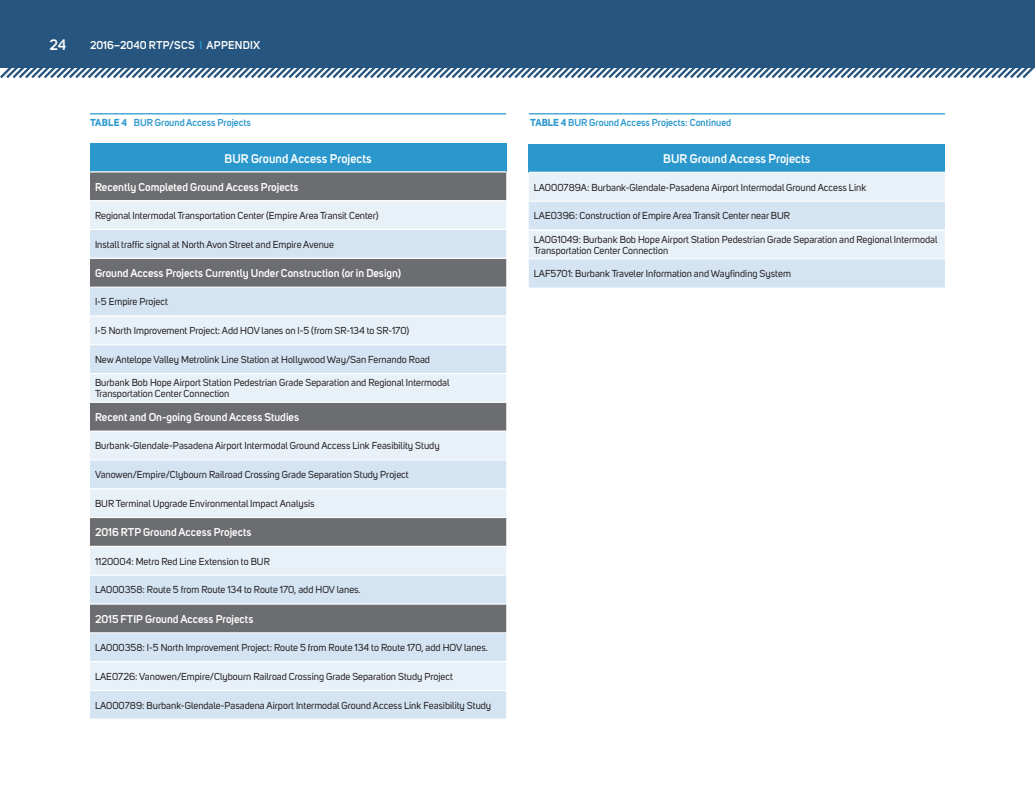
<style>
.page{position:relative;width:1035px;height:810px;background:#fff}
.page>*{position:absolute;margin:0;border:0;box-sizing:border-box;transform-origin:0 0}
.t1{font:600 15px "Uni Sans";color:#fff}
.Table_Column_Heading{font:600 12.5px "Uni Sans";color:#fff}
.Table_Row_Heading{font:600 11.25px "Uni Sans";color:#fff}
.Table_Row_Heading-2{font:600 11.25px "Uni Sans";letter-spacing:.02em;color:#fff}
.Table_BodyTextLeft{font:10px/11.2px "Uni Sans";color:#231f20}
.Table_TitleCont{font:600 10px "Uni Sans";color:#2b98cd}
.t2{font:700 10px "Uni Sans";color:#2b98cd}
.s1{color:#2b98cd}
.s2{font-weight:700}
</style>
<div class="page">
<div style="left:0;top:0;width:1035px;height:68px;background:#26557f"></div>
<svg style="left:0;top:68px;width:1035px;height:11px"></svg>
<div style="left:529px;top:144px;width:416px;height:28px;background:#2b98cd"></div>
<div style="left:529px;top:173px;width:416px;height:28px;background:#e9f1f8"></div>
<svg style="left:529px;top:202px;width:416px;height:86px;background:#dbe8f4"></svg>
<hr style="left:529px;top:229px;width:416px;height:2px;background:#fff">
<hr style="left:529px;top:259px;width:416px;height:1px;background:#fff">
<hr style="left:529px;top:113px;width:416px;height:1px;background:#2b98cd">
<hr style="left:90px;top:113px;width:416px;height:1px;background:#2b98cd">
<div style="left:90px;top:144px;width:416px;height:28px;background:#2b98cd"></div>
<div style="left:90px;top:173px;width:416px;height:27px;background:#6c6d70"></div>
<div style="left:90px;top:201px;width:416px;height:28px;background:#e9f1f8"></div>
<svg style="left:90px;top:230px;width:416px;height:489px;background:#c3ccd6"></svg>
<hr style="left:90px;top:171px;width:416px;height:2px;background:#fff">
<hr style="left:90px;top:258px;width:416px;height:1px;background:#fff">
<hr style="left:90px;top:315px;width:416px;height:2px;background:#fff">
<hr style="left:90px;top:373px;width:416px;height:1px;background:#fff">
<hr style="left:90px;top:431px;width:416px;height:1px;background:#fff">
<hr style="left:90px;top:488px;width:416px;height:1px;background:#fff">
<hr style="left:90px;top:546px;width:416px;height:1px;background:#fff">
<hr style="left:90px;top:603px;width:416px;height:2px;background:#fff">
<hr style="left:90px;top:661px;width:416px;height:1px;background:#fff">
<hr style="left:90px;top:287px;width:416px;height:1px;background:#fff">
<hr style="left:90px;top:345px;width:416px;height:1px;background:#fff">
<hr style="left:90px;top:402px;width:416px;height:1px;background:#fff">
<hr style="left:90px;top:460px;width:416px;height:1px;background:#fff">
<hr style="left:90px;top:517px;width:416px;height:1px;background:#fff">
<hr style="left:90px;top:575px;width:416px;height:1px;background:#fff">
<hr style="left:90px;top:633px;width:416px;height:1px;background:#fff">
<hr style="left:90px;top:690px;width:416px;height:1px;background:#fff">
<h1 class="t1" style="left:49px;top:34px;width:18px">24</h1>
<p class="Table_Row_Heading-2" style="left:90px;top:37px;width:172px">2016–2040 RTP/SCS <span class="s1">I</span> APPENDIX</p>
<p class="t2" style="left:90px;top:116px;width:13px">Table</p>
<p class="Table_TitleCont" style="left:121px;top:115px;width:131px"><span class="s2">4</span> BUR Ground Access Projects</p>
<p class="Table_TitleCont" style="left:530px;top:115px;width:203px"><span class="s2">TABLE 4</span> BUR Ground Access Projects: Continued</p>
<p class="Table_Column_Heading" style="left:225px;top:149px;width:149px">BUR Ground Access Projects</p>
<p class="Table_Row_Heading" style="left:95px;top:178px;width:205px">Recently Completed Ground Access Projects</p>
<p class="Table_BodyTextLeft" style="left:95px;top:210px;width:285px">Regional Intermodal Transportation Center (Empire Area Transit Center)</p>
<p class="Table_BodyTextLeft" style="left:95px;top:239px;width:240px">Install traffic signal at North Avon Street and Empire Avenue</p>
<p class="Table_Row_Heading" style="left:95px;top:265px;width:308px">Ground Access Projects Currently Under Construction (or in Design)</p>
<p class="Table_BodyTextLeft" style="left:95px;top:296px;width:74px">I-5 Empire Project</p>
<p class="Table_BodyTextLeft" style="left:95px;top:325px;width:316px">I-5 North Improvement Project: Add HOV lanes on I-5 (from SR-134 to SR-170)</p>
<p class="Table_BodyTextLeft" style="left:95px;top:354px;width:337px">New Antelope Valley Metrolink Line Station at Hollywood Way/San Fernando Road</p>
<p class="Table_BodyTextLeft" style="left:95px;top:377px;width:356px">Burbank Bob Hope Airport Station Pedestrian Grade Separation and Regional Intermodal<br>Transportation Center Connection</p>
<p class="Table_Row_Heading" style="left:95px;top:409px;width:206px">Recent and On-going Ground Access Studies</p>
<p class="Table_BodyTextLeft" style="left:95px;top:440px;width:346px">Burbank-Glendale-Pasadena Airport Intermodal Ground Access Link Feasibility Study</p>
<p class="Table_BodyTextLeft" style="left:95px;top:469px;width:315px">Vanowen/Empire/Clybourn Railroad Crossing Grade Separation Study Project</p>
<p class="Table_BodyTextLeft" style="left:95px;top:498px;width:221px">BUR Terminal Upgrade Environmental Impact Analysis</p>
<p class="Table_Row_Heading" style="left:95px;top:524px;width:158px">2016 RTP Ground Access Projects</p>
<p class="Table_BodyTextLeft" style="left:95px;top:556px;width:176px">1120004: Metro Red Line Extension to BUR</p>
<p class="Table_BodyTextLeft" style="left:95px;top:584px;width:267px">LA000358: Route 5 from Route 134 to Route 170, add HOV lanes.</p>
<p class="Table_Row_Heading" style="left:95px;top:610px;width:160px">2015 FTIP Ground Access Projects</p>
<p class="Table_BodyTextLeft" style="left:95px;top:642px;width:394px">LA000358: I-5 North Improvement Project: Route 5 from Route 134 to Route 170, add HOV lanes.</p>
<p class="Table_BodyTextLeft" style="left:95px;top:671px;width:360px">LAE0726: Vanowen/Empire/Clybourn Railroad Crossing Grade Separation Study Project</p>
<p class="Table_BodyTextLeft" style="left:95px;top:700px;width:398px">LA000789: Burbank-Glendale-Pasadena Airport Intermodal Ground Access Link Feasibility Study</p>
<p class="Table_Column_Heading" style="left:663px;top:149px;width:149px">BUR Ground Access Projects</p>
<p class="Table_BodyTextLeft" style="left:534px;top:182px;width:334px">LA000789A: Burbank-Glendale-Pasadena Airport Intermodal Ground Access Link</p>
<p class="Table_BodyTextLeft" style="left:534px;top:210px;width:258px">LAE0396: Construction of Empire Area Transit Center near BUR</p>
<p class="Table_BodyTextLeft" style="left:534px;top:234px;width:405px">LA0G1049: Burbank Bob Hope Airport Station Pedestrian Grade Separation and Regional Intermodal<br>Transportation Center Connection</p>
<p class="Table_BodyTextLeft" style="left:534px;top:268px;width:259px">LAF5701: Burbank Traveler Information and Wayfinding System</p>
</div>
